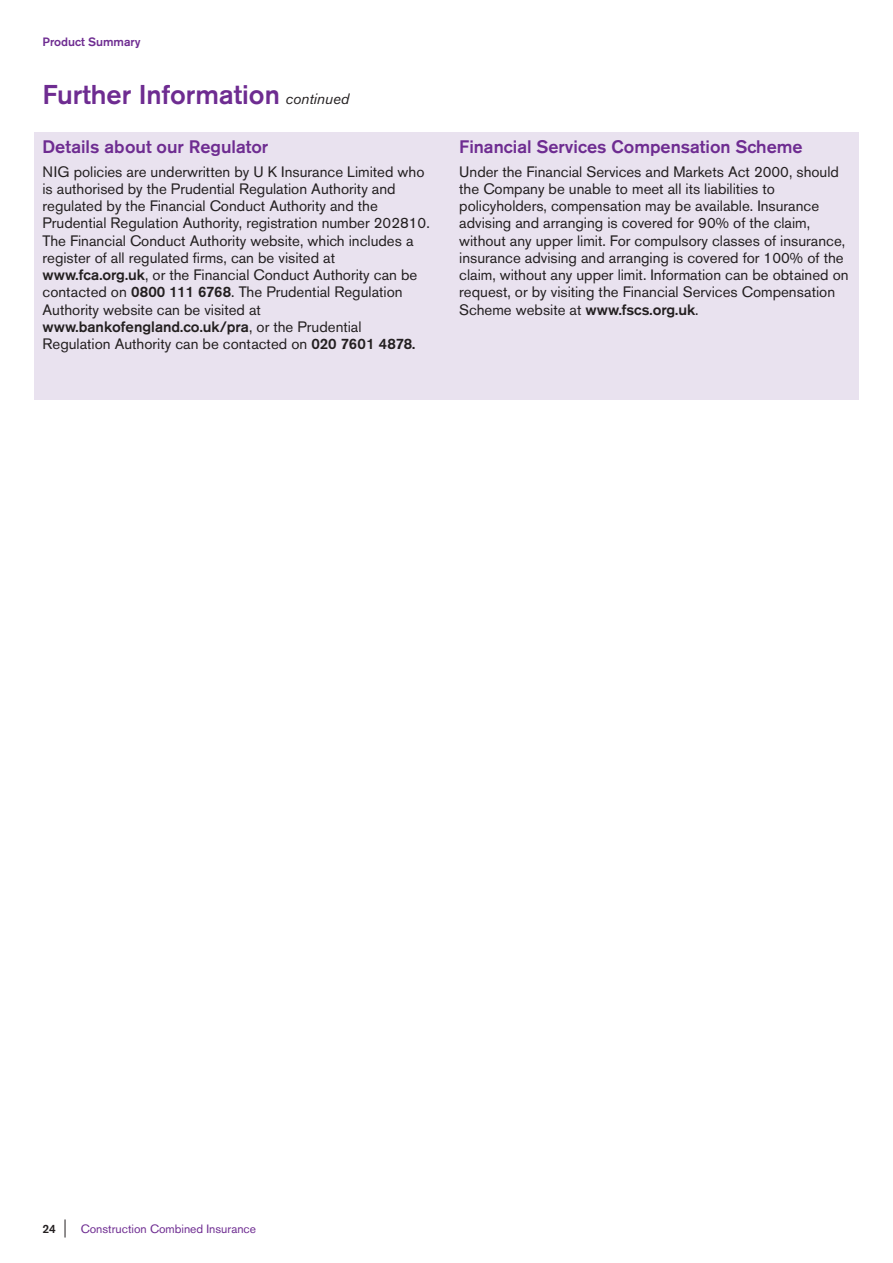
<style>
.page{position:relative;width:893px;height:1263px;background:#fff}
.page>*{position:absolute;margin:0;border:0;box-sizing:border-box;transform-origin:0 0}
.t1{font:500 27px "Akzidenz Grotesk BE";color:#6e2c91}
.t2{font:500 18px "Akzidenz Grotesk BE";color:#6e2c91}
.t3{font:15px/17.2px "Akzidenz Grotesk BE";color:#231f20}
.t4{font:12px "Akzidenz Grotesk BE";color:#6e2c91}
.t5{font:500 12px "Akzidenz Grotesk BE";color:#6e2c91}
.s1{font-weight:400;font-style:italic;font-size:15px;color:#231f20}
.s2{font-weight:500}
.s3{font-weight:500;color:#231f20}
.s4{font-size:18px;color:#231f20}
</style>
<div class="page">
<div style="left:34px;top:132px;width:825px;height:268px;background:#e9e2ef"></div>
<p class="t5" style="left:43px;top:37px;width:100px">Product Summary</p>
<h1 class="t1" style="left:43px;top:85px;width:308px">Further Information <span class="s1">continued</span></h1>
<p class="t2" style="left:43px;top:140px;width:227px">Details about our Regulator</p>
<p class="t3" style="left:43px;top:164px;width:389px">NIG policies are underwritten by U K Insurance Limited who is authorised by the Prudential Regulation Authority and regulated by the Financial Conduct Authority and the Prudential Regulation Authority, registration number 202810.<br>The Financial Conduct Authority website, which includes a register of all regulated firms, can be visited at <span class="s2">www.fca.org.uk</span>, or the Financial Conduct Authority can be contacted on <span class="s2">0800 111 6768</span>. The Prudential Regulation Authority website can be visited at <span class="s2">www.bankofengland.co.uk/pra</span>, or the Prudential Regulation Authority can be contacted on <span class="s2">020 7601 4878.</span></p>
<p class="t2" style="left:459px;top:140px;width:345px">Financial Services Compensation Scheme</p>
<p class="t3" style="left:459px;top:164px;width:391px">Under the Financial Services and Markets Act 2000, should the Company be unable to meet all its liabilities to policyholders, compensation may be available. Insurance advising and arranging is covered for 90% of the claim, without any upper limit. For compulsory classes of insurance, insurance advising and arranging is covered for 100% of the claim, without any upper limit. Information can be obtained on request, or by visiting the Financial Services Compensation Scheme website at <span class="s2">www.fscs.org.uk</span>.</p>
<p class="t4" style="left:43px;top:1225px;width:215px"><span class="s3">24</span> <span class="s4">|</span> Construction Combined Insurance</p>
</div>
